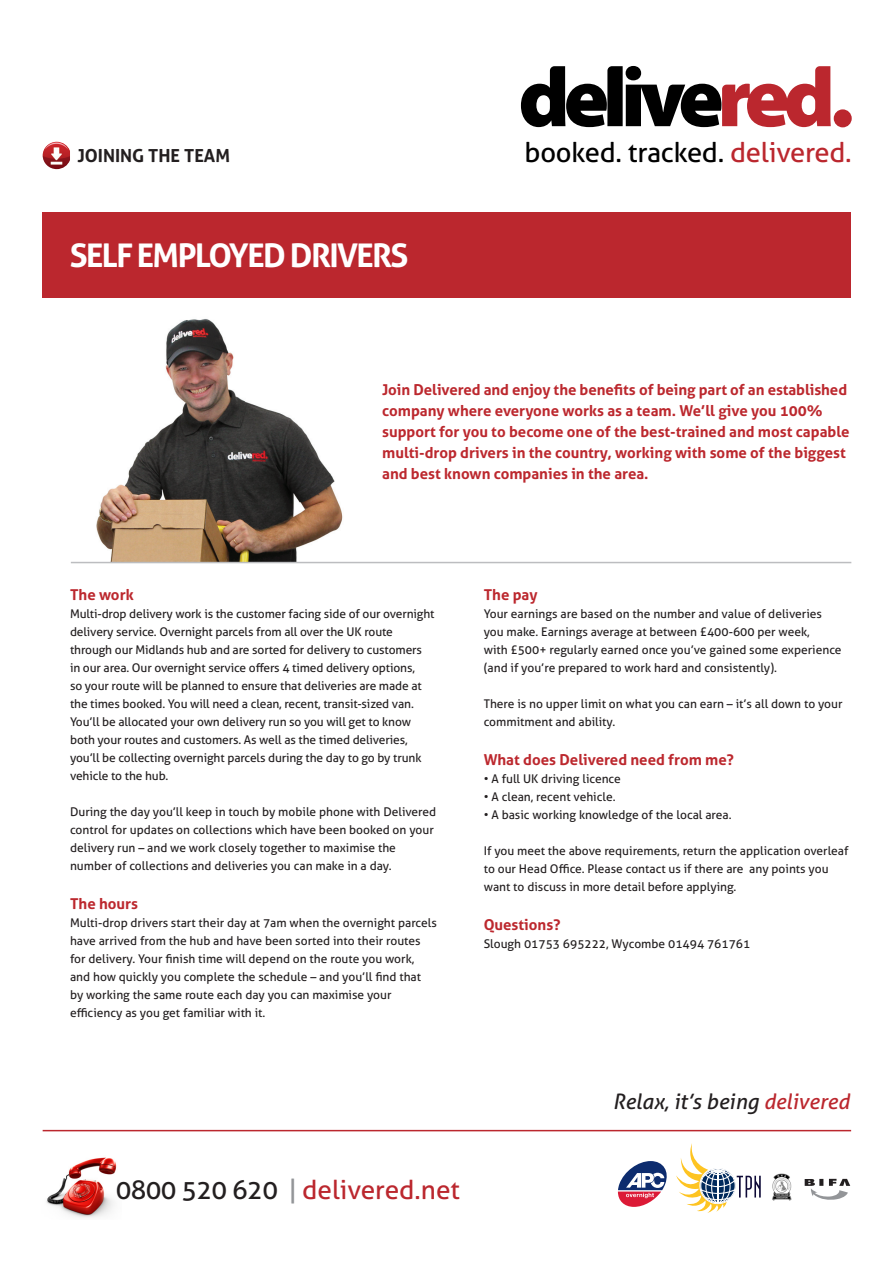
<style>
.page{position:relative;width:893px;height:1263px;background:#fff}
.page>*{position:absolute;margin:0;border:0;box-sizing:border-box;transform-origin:0 0}
.t1{font:700 32.55px "Aller";letter-spacing:-.05em;color:#fff}
.t2{font:27.3px "Aller";letter-spacing:-.01em;color:#000}
.t3{font:26.1px "Aller";letter-spacing:-.015em;color:#bb272e}
.t4{font:italic 21.15px "Aller";color:#231f20}
.t5{font:700 18px "Aller";color:#231f20}
.t6{font:700 15px/21px "Aller";color:#bc282e}
.t7{font:12px/18px "Aller";color:#231f20}
.s1{color:#bb272e}
.s2{color:#231f20}
.s3{color:#939598}
</style>
<div class="page">
<div style="left:833px;top:109px;width:18px;height:18px;background:#bb272e;border-radius:50%"></div>
<svg style="left:520px;top:66px;width:310px;height:61px"></svg>
<hr style="left:43px;top:1129px;width:807px;height:2px;background:#bb272e">
<img style="left:46px;top:1157px;width:71px;height:61px">
<img style="left:772px;top:1173px;width:20px;height:27px">
<svg style="left:804px;top:1178px;width:46px;height:21px"></svg>
<svg style="left:676px;top:1143px;width:84px;height:69px"></svg>
<hr style="left:717px;top:1170px;width:1px;height:32px;background:#fff">
<svg style="left:617px;top:1161px;width:50px;height:46px"></svg>
<img style="left:43px;top:142px;width:27px;height:27px">
<div style="left:43px;top:213px;width:807px;height:85px;background:#bb272e"></div>
<img style="left:96px;top:319px;width:247px;height:242px">
<hr style="left:71px;top:561px;width:780px;height:2px;background:#bcbdc0">
<h3 class="t5" style="left:77px;top:144px;width:154px">JOINING THE TEAM</h3>
<h2 class="t2" style="left:524px;top:135px;width:328px">booked. tracked. <span class="s1">delivered.</span></h2>
<h1 class="t1" style="left:70px;top:235px;width:340px">SELF EMPLOYED DRIVERS</h1>
<p class="t6" style="left:382px;top:378px;width:469px">Join Delivered and enjoy the benefits of being part of an established company where everyone works as a team. We’ll give you 100% support for you to become one of the best-trained and most capable multi-drop drivers in the country, working with some of the biggest and best known companies in the area.</p>
<p class="t6" style="left:70px;top:583px;width:65px">The work</p>
<p class="t7" style="left:70px;top:604px;width:366px">Multi-drop delivery work is the customer facing side of our overnight delivery service. Overnight parcels from all over the UK route through our Midlands hub and are sorted for delivery to customers in our area. Our overnight service offers 4 timed delivery options,<br>so your route will be planned to ensure that deliveries are made at the times booked. You will need a clean, recent, transit-sized van.<br>You’ll be allocated your own delivery run so you will get to know both your routes and customers. As well as the timed deliveries, you’ll be collecting overnight parcels during the day to go by trunk vehicle to the hub.</p>
<p class="t7" style="left:70px;top:802px;width:367px">During the day you’ll keep in touch by mobile phone with Delivered control for updates on collections which have been booked on your delivery run – and we work closely together to maximise the number of collections and deliveries you can make in a day.</p>
<p class="t6" style="left:70px;top:892px;width:69px">The hours</p>
<p class="t7" style="left:70px;top:913px;width:368px">Multi-drop drivers start their day at 7am when the overnight parcels have arrived from the hub and have been sorted into their routes for delivery. Your finish time will depend on the route you work, and how quickly you complete the schedule – and you’ll find that by working the same route each day you can maximise your efficiency as you get familiar with it.</p>
<p class="t6" style="left:483px;top:583px;width:55px">The pay</p>
<p class="t7" style="left:483px;top:604px;width:359px">Your earnings are based on the number and value of deliveries you make. Earnings average at between £400-600 per week,<br>with £500+ regularly earned once you’ve gained some experience (and if you’re prepared to work hard and consistently).</p>
<p class="t7" style="left:483px;top:694px;width:360px">There is no upper limit on what you can earn – it’s all down to your commitment and ability.</p>
<p class="t6" style="left:483px;top:748px;width:252px">What does Delivered need from me?</p>
<p class="t7" style="left:483px;top:769px;width:139px">• A full UK driving licence</p>
<p class="t7" style="left:483px;top:787px;width:133px">• A clean, recent vehicle.</p>
<p class="t7" style="left:483px;top:805px;width:249px">• A basic working knowledge of the local area.</p>
<p class="t7" style="left:483px;top:841px;width:366px">If you meet the above requirements, return the application overleaf to our Head Office. Please contact us if there are any points you want to discuss in more detail before applying.</p>
<p class="t6" style="left:483px;top:913px;width:78px">Questions?</p>
<p class="t7" style="left:483px;top:934px;width:268px">Slough 01753 695222, Wycombe 01494 761761</p>
<h3 class="t3" style="left:116px;top:1173px;width:346px"><span class="s2">0800 520 620</span> <span class="s3">|</span> delivered.net</h3>
<h3 class="t4" style="left:612px;top:1088px;width:238px">Relax, it’s being <span class="s1">delivered</span></h3>
</div>
